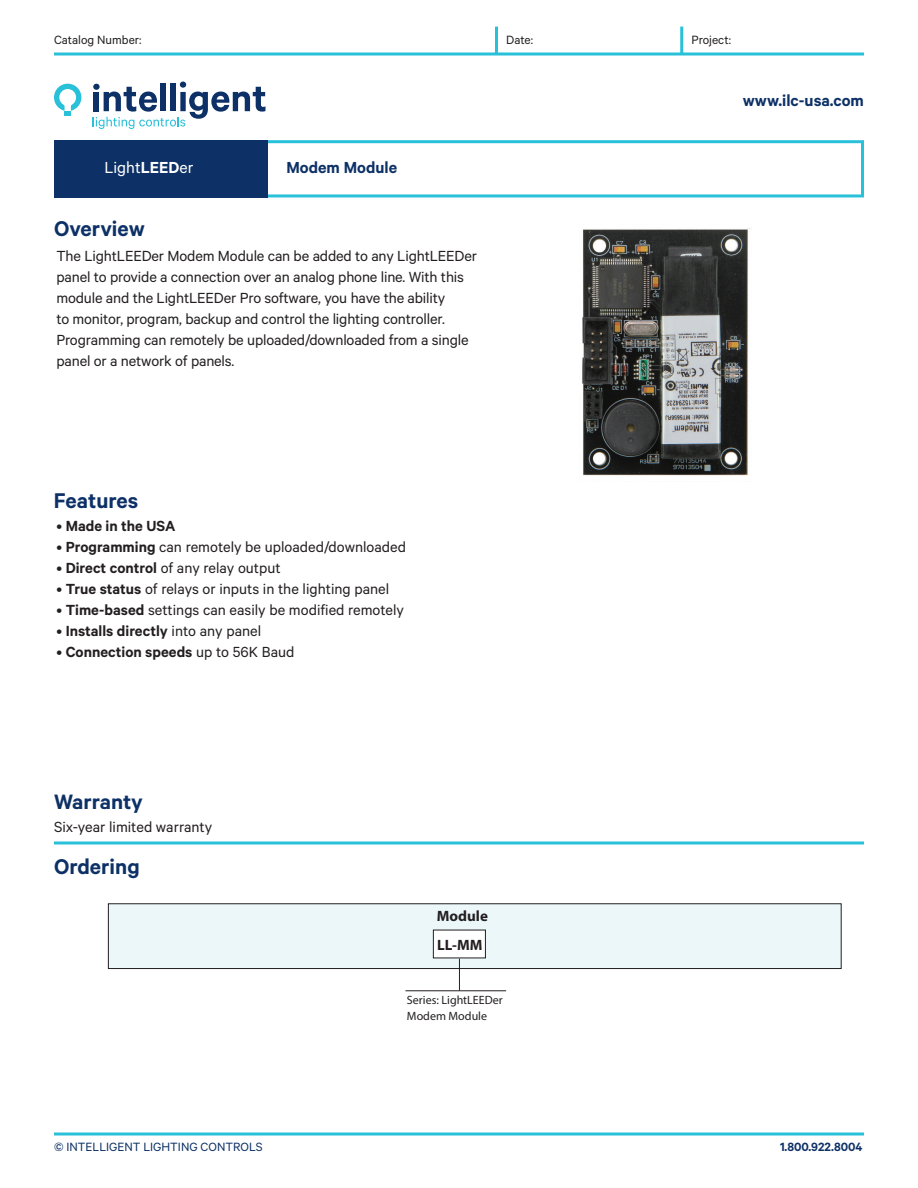
<style>
.page{position:relative;width:918px;height:1188px;background:#fff}
.page>*{position:absolute;margin:0;border:0;box-sizing:border-box;transform-origin:0 0}
.t1{font:600 24px "Calibre";color:#0d3166}
.t2{font:600 23.4px "Calibre";color:#0d3166}
.t3{font:600 18px "Calibre";color:#0d3166}
.t4{font:18px "Calibre";color:#fff}
.t5{font:16.5px/21px "Calibre";letter-spacing:-.01em;color:#231f20}
.t6{font:600 16.5px "Calibre";color:#231f20}
.t7{font:700 15px "Myriad Pro";color:#231f20}
.t8{font:13.5px "Calibre";color:#0d3166}
.t9{font:13.5px "Calibre";color:#231f20}
.t10{font:600 13.5px "Calibre";color:#0d3166}
.t11{font:12px/16.5px "Myriad Pro";color:#231f20}
.s1{font-weight:600}
.s2{font-weight:400}
</style>
<div class="page">
<svg style="left:54px;top:52px;width:810px;height:4px"></svg>
<svg style="left:54px;top:1132px;width:810px;height:4px"></svg>
<hr style="left:54px;top:842px;width:810px;height:2px;background:#29c0da">
<hr style="left:495px;top:27px;width:3px;height:27px;background:#29c0da">
<hr style="left:680px;top:27px;width:3px;height:27px;background:#29c0da">
<svg style="left:93px;top:82px;width:172px;height:47px"></svg>
<svg style="left:54px;top:84px;width:27px;height:32px"></svg>
<div style="left:249px;top:140px;width:615px;height:57px;border:3px solid #29c0da"></div>
<div style="left:54px;top:140px;width:213px;height:57px;background:#0d3166"></div>
<img style="left:582px;top:228px;width:169px;height:248px">
<div style="left:109px;top:904px;width:732px;height:64px;background:#ecf7fa"></div>
<div style="left:108px;top:903px;width:734px;height:66px;border:1px solid #231f20"></div>
<div style="left:434px;top:930px;width:51px;height:28px;background:#fff"></div>
<div style="left:433px;top:930px;width:53px;height:28px;border:1px solid #231f20"></div>
<hr style="left:405px;top:990px;width:101px;height:1px;background:#231f20">
<hr style="left:459px;top:959px;width:1px;height:32px;background:#231f20">
<p class="t9" style="left:54px;top:35px;width:89px">Catalog Number:</p>
<p class="t9" style="left:506px;top:35px;width:28px">Date:</p>
<p class="t9" style="left:692px;top:35px;width:41px">Project:</p>
<p class="t3" style="left:743px;top:94px;width:123px">www.ilc-usa.com</p>
<p class="t4" style="left:104px;top:161px;width:91px">Light<span class="s1">LEED</span>er</p>
<p class="t3" style="left:286px;top:161px;width:112px">Modem Module</p>
<h1 class="t1" style="left:54px;top:220px;width:92px">Overview</h1>
<p class="t5" style="left:56px;top:247px;width:422px">The LightLEEDer Modem Module can be added to any LightLEEDer panel to provide a connection over an analog phone line. With this module and the LightLEEDer Pro software, you have the ability<br>to monitor, program, backup and control the lighting controller.<br>Programming can remotely be uploaded/downloaded from a single panel or a network of panels.</p>
<h1 class="t1" style="left:54px;top:493px;width:86px">Features</h1>
<p class="t6" style="left:56px;top:520px;width:121px"><span class="s2">•</span> Made in the USA</p>
<p class="t5" style="left:56px;top:537px;width:351px">• <span class="s1">Programming</span> can remotely be uploaded/downloaded</p>
<p class="t5" style="left:56px;top:558px;width:226px">• <span class="s1">Direct control</span> of any relay output</p>
<p class="t5" style="left:56px;top:579px;width:334px">• <span class="s1">True status</span> of relays or inputs in the lighting panel</p>
<p class="t5" style="left:56px;top:600px;width:349px">• <span class="s1">Time-based</span> settings can easily be modified remotely</p>
<p class="t6" style="left:56px;top:625px;width:206px"><span class="s2">•</span> Installs directly <span class="s2">into any panel</span></p>
<p class="t6" style="left:56px;top:646px;width:239px"><span class="s2">•</span> Connection speeds <span class="s2">up to 56K Baud</span></p>
<h2 class="t2" style="left:54px;top:794px;width:91px">Warranty</h2>
<p class="t5" style="left:54px;top:818px;width:160px">Six-year limited warranty</p>
<h1 class="t1" style="left:54px;top:858px;width:87px">Ordering</h1>
<p class="t7" style="left:437px;top:911px;width:53px">Module</p>
<p class="t7" style="left:437px;top:939px;width:47px">LL-MM</p>
<p class="t11" style="left:407px;top:993px;width:97px">Series: LightLEEDer<br>Modem Module</p>
<p class="t8" style="left:54px;top:1142px;width:210px">© INTELLIGENT LIGHTING CONTROLS</p>
<p class="t10" style="left:780px;top:1142px;width:84px">1.800.922.8004</p>
</div>
